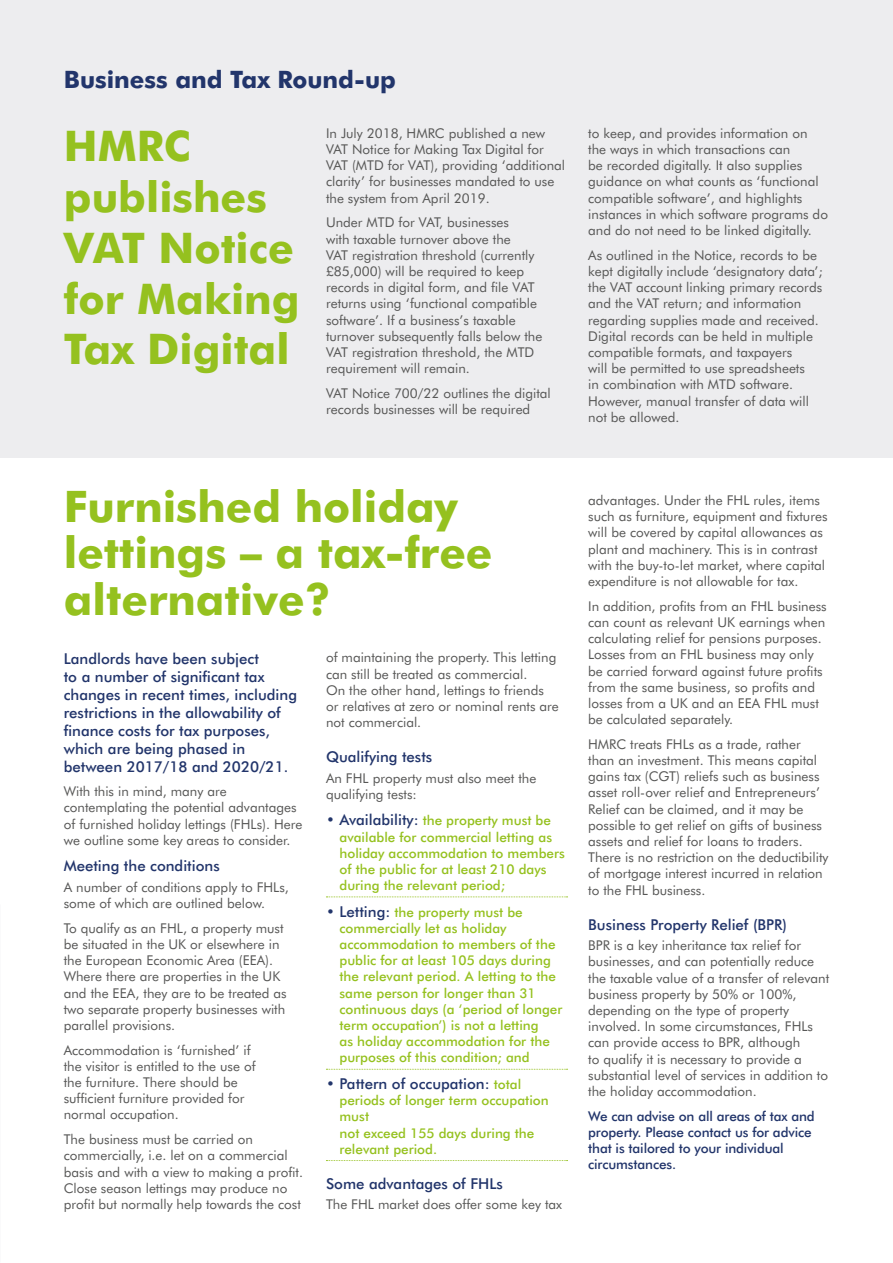
<style>
.page{position:relative;width:893px;height:1263px;background:#fff}
.page>*{position:absolute;margin:0;border:0;box-sizing:border-box;transform-origin:0 0}
.t1{font:700 43.5px/46.5px "Futura BT";color:#95c11f}
.t2{font:700 42.3px/50.7px "Futura BT";color:#95c11f}
.t3{font:700 24px "Futura BT";color:#22356b}
.t4{font:500 15px/18px "Futura BT";color:#22356b}
.t5{font:13.5px/16.2px "Futura BT";color:#575756}
.t6{font:500 13.5px/16.2px "Futura BT";color:#95c11f}
.t7{font:500 13.5px/16.2px "Futura BT";letter-spacing:-.01em;color:#22356b}
.s1{font-size:15px;color:#22356b}
.s2{font-size:13.5px;color:#95c11f}
</style>
<div class="page">
<svg style="left:326px;top:896px;width:242px;height:1px"></svg>
<svg style="left:326px;top:1069px;width:242px;height:1px"></svg>
<svg style="left:326px;top:1160px;width:242px;height:1px"></svg>
<div style="left:0;top:0;width:893px;height:458px;background:#ededef"></div>
<h3 class="t3" style="left:64px;top:65px;width:334px">Business and Tax Round-up</h3>
<h2 class="t2" style="left:64px;top:121px;width:237px">HMRC publishes<br>VAT Notice for Making<br>Tax Digital</h2>
<p class="t5" style="left:326px;top:125px;width:241px">In July 2018, HMRC published a new VAT Notice for Making Tax Digital for VAT (MTD for VAT), providing ‘additional clarity’ for businesses mandated to use the system from April 2019.</p>
<p class="t5" style="left:326px;top:214px;width:218px">Under MTD for VAT, businesses<br>with taxable turnover above the<br>VAT registration threshold (currently £85,000) will be required to keep records in digital form, and file VAT returns using ‘functional compatible software’. If a business’s taxable turnover subsequently falls below the VAT registration threshold, the MTD requirement will remain.</p>
<p class="t5" style="left:326px;top:385px;width:226px">VAT Notice 700/22 outlines the digital records businesses will be required</p>
<p class="t5" style="left:588px;top:125px;width:241px">to keep, and provides information on the ways in which transactions can<br>be recorded digitally. It also supplies guidance on what counts as ‘functional compatible software’, and highlights instances in which software programs do and do not need to be linked digitally.</p>
<p class="t5" style="left:588px;top:247px;width:236px">As outlined in the Notice, records to be kept digitally include ‘designatory data’; the VAT account linking primary records and the VAT return; and information regarding supplies made and received.<br>Digital records can be held in multiple compatible formats, and taxpayers<br>will be permitted to use spreadsheets<br>in combination with MTD software.<br>However, manual transfer of data will not be allowed.</p>
<h1 class="t1" style="left:64px;top:483px;width:430px">Furnished holiday lettings – a tax-free alternative?</h1>
<p class="t4" style="left:64px;top:649px;width:235px">Landlords have been subject<br>to a number of significant tax changes in recent times, including restrictions in the allowability of finance costs for tax purposes, which are being phased in between 2017/18 and 2020/21.</p>
<p class="t5" style="left:64px;top:783px;width:240px">With this in mind, many are contemplating the potential advantages of furnished holiday lettings (FHLs). Here we outline some key areas to consider.</p>
<p class="t4" style="left:64px;top:857px;width:158px">Meeting the conditions</p>
<p class="t5" style="left:64px;top:879px;width:227px">A number of conditions apply to FHLs, some of which are outlined below.</p>
<p class="t5" style="left:64px;top:920px;width:224px">To qualify as an FHL, a property must be situated in the UK or elsewhere in the European Economic Area (EEA).<br>Where there are properties in the UK and the EEA, they are to be treated as two separate property businesses with parallel provisions.</p>
<p class="t5" style="left:64px;top:1041px;width:193px">Accommodation is ‘furnished’ if the visitor is entitled to the use of the furniture. There should be sufficient furniture provided for normal occupation.</p>
<p class="t5" style="left:64px;top:1131px;width:241px">The business must be carried on commercially, i.e. let on a commercial basis and with a view to making a profit.<br>Close season lettings may produce no profit but normally help towards the cost</p>
<p class="t5" style="left:326px;top:649px;width:234px">of maintaining the property. This letting can still be treated as commercial.<br>On the other hand, lettings to friends or relatives at zero or nominal rents are not commercial.</p>
<p class="t4" style="left:326px;top:748px;width:108px">Qualifying tests</p>
<p class="t5" style="left:326px;top:770px;width:212px">An FHL property must also meet the qualifying tests:</p>
<p class="t6" style="left:339px;top:812px;width:227px;text-indent:-14px"><span class="s1">• Availability:</span> the property must be available for commercial letting as holiday accommodation to members of the public for at least 210 days during the relevant period;</p>
<p class="t6" style="left:339px;top:904px;width:224px;text-indent:-13px"><span class="s1">• Letting:</span> the property must be commercially let as holiday accommodation to members of the public for at least 105 days during the relevant period. A letting to the same person for longer than 31 continuous days (a ‘period of longer term occupation’) is not a letting<br>as holiday accommodation for the purposes of this condition; and</p>
<p class="t4" style="left:326px;top:1074px;width:197px">• Pattern of occupation: <span class="s2">total</span></p>
<p class="t6" style="left:339px;top:1092px;width:211px">periods of longer term occupation must<br>not exceed 155 days during the relevant period.</p>
<p class="t4" style="left:326px;top:1174px;width:178px">Some advantages of FHLs</p>
<p class="t5" style="left:326px;top:1196px;width:238px">The FHL market does offer some key tax</p>
<p class="t5" style="left:588px;top:492px;width:241px">advantages. Under the FHL rules, items such as furniture, equipment and fixtures will be covered by capital allowances as plant and machinery. This is in contrast with the buy-to-let market, where capital expenditure is not allowable for tax.</p>
<p class="t5" style="left:588px;top:598px;width:240px">In addition, profits from an FHL business can count as relevant UK earnings when calculating relief for pensions purposes.<br>Losses from an FHL business may only be carried forward against future profits from the same business, so profits and losses from a UK and an EEA FHL must be calculated separately.</p>
<p class="t5" style="left:588px;top:736px;width:242px">HMRC treats FHLs as a trade, rather than an investment. This means capital gains tax (CGT) reliefs such as business asset roll-over relief and Entrepreneurs’ Relief can be claimed, and it may be possible to get relief on gifts of business assets and relief for loans to traders.<br>There is no restriction on the deductibility of mortgage interest incurred in relation to the FHL business.</p>
<p class="t4" style="left:588px;top:915px;width:200px">Business Property Relief (BPR)</p>
<p class="t5" style="left:588px;top:937px;width:242px">BPR is a key inheritance tax relief for businesses, and can potentially reduce the taxable value of a transfer of relevant business property by 50% or 100%, depending on the type of property involved. In some circumstances, FHLs can provide access to BPR, although<br>to qualify it is necessary to provide a substantial level of services in addition to the holiday accommodation.</p>
<p class="t7" style="left:588px;top:1108px;width:228px">We can advise on all areas of tax and property. Please contact us for advice that is tailored to your individual circumstances.</p>
</div>
